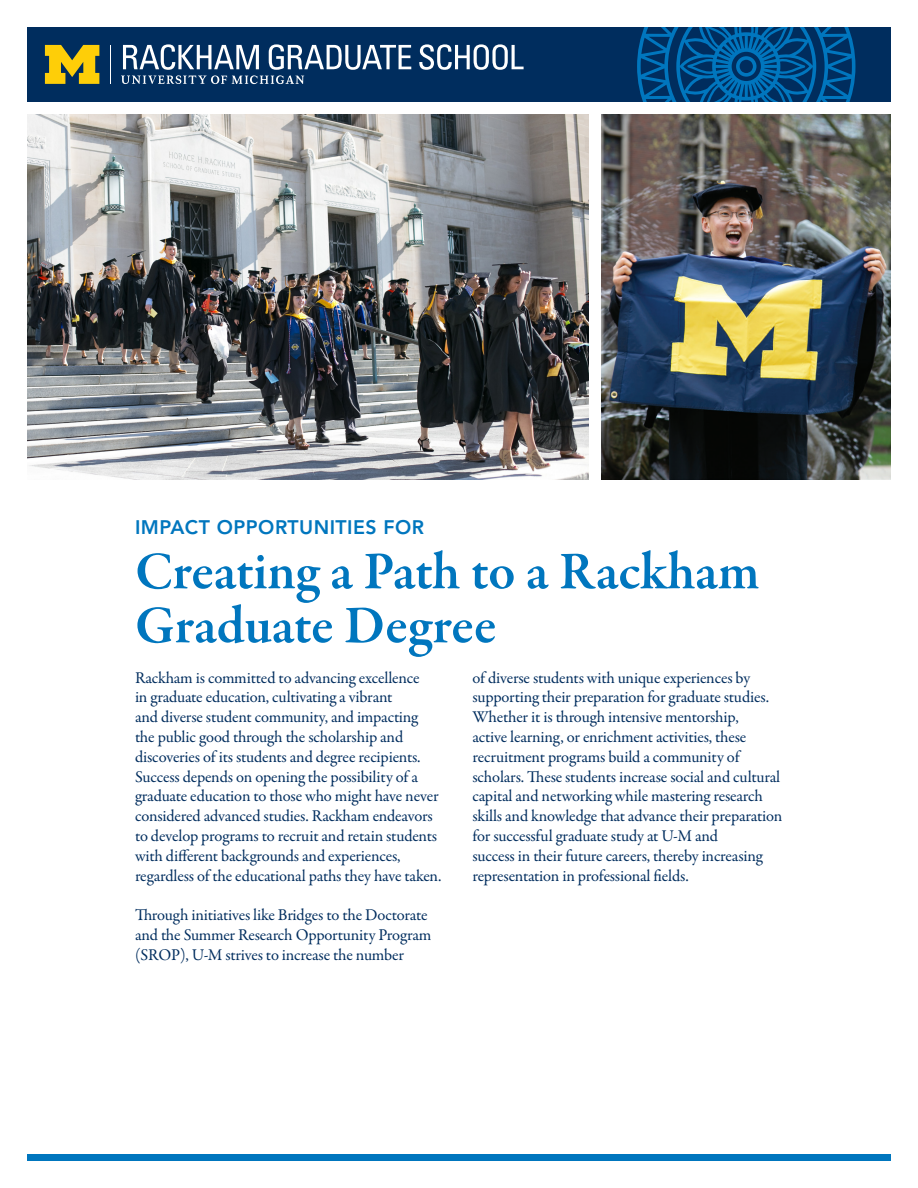
<style>
.page{position:relative;width:918px;height:1188px;background:#fff}
.page>*{position:absolute;margin:0;border:0;box-sizing:border-box;transform-origin:0 0}
.t1{font:600 54px/54px "Garamond Premr Pro";letter-spacing:-.01em;color:#0076be}
.t2{font:800 19.5px "Avenir LT Std";letter-spacing:.025em;color:#0076be}
.t3{font:16.5px/19.8px "Garamond Premr Pro";letter-spacing:-.01em;color:#002d5e}
</style>
<div class="page">
<img style="left:27px;top:114px;width:562px;height:366px">
<img style="left:602px;top:114px;width:289px;height:366px">
<div style="left:27px;top:27px;width:864px;height:75px;background:#002d5e"></div>
<svg style="left:419px;top:44px;width:105px;height:26px"></svg>
<hr style="left:110px;top:45px;width:1px;height:39px;background:#fff">
<svg style="left:45px;top:45px;width:54px;height:39px"></svg>
<svg style="left:121px;top:44px;width:290px;height:40px"></svg>
<div style="left:27px;top:1155px;width:864px;height:6px;background:#0076be"></div>
<svg style="left:637px;top:27px;width:218px;height:75px"></svg>
<p class="t2" style="left:135px;top:516px;width:291px">IMPACT OPPORTUNITIES FOR</p>
<p class="t1" style="left:135px;top:545px;width:626px">Creating a Path to a Rackham<br>Graduate Degree</p>
<p class="t3" style="left:135px;top:668px;width:308px">Rackham is committed to advancing excellence<br>in graduate education, cultivating a vibrant<br>and diverse student community, and impacting the public good through the scholarship and discoveries of its students and degree recipients.<br>Success depends on opening the possibility of a graduate education to those who might have never considered advanced studies. Rackham endeavors to develop programs to recruit and retain students with different backgrounds and experiences, regardless of the educational paths they have taken.</p>
<p class="t3" style="left:135px;top:906px;width:298px">Through initiatives like Bridges to the Doctorate and the Summer Research Opportunity Program (SROP), U-M strives to increase the number</p>
<p class="t3" style="left:472px;top:668px;width:311px">of diverse students with unique experiences by supporting their preparation for graduate studies.<br>Whether it is through intensive mentorship,<br>active learning, or enrichment activities, these recruitment programs build a community of scholars. These students increase social and cultural capital and networking while mastering research skills and knowledge that advance their preparation for successful graduate study at U-M and<br>success in their future careers, thereby increasing representation in professional fields.</p>
</div>
